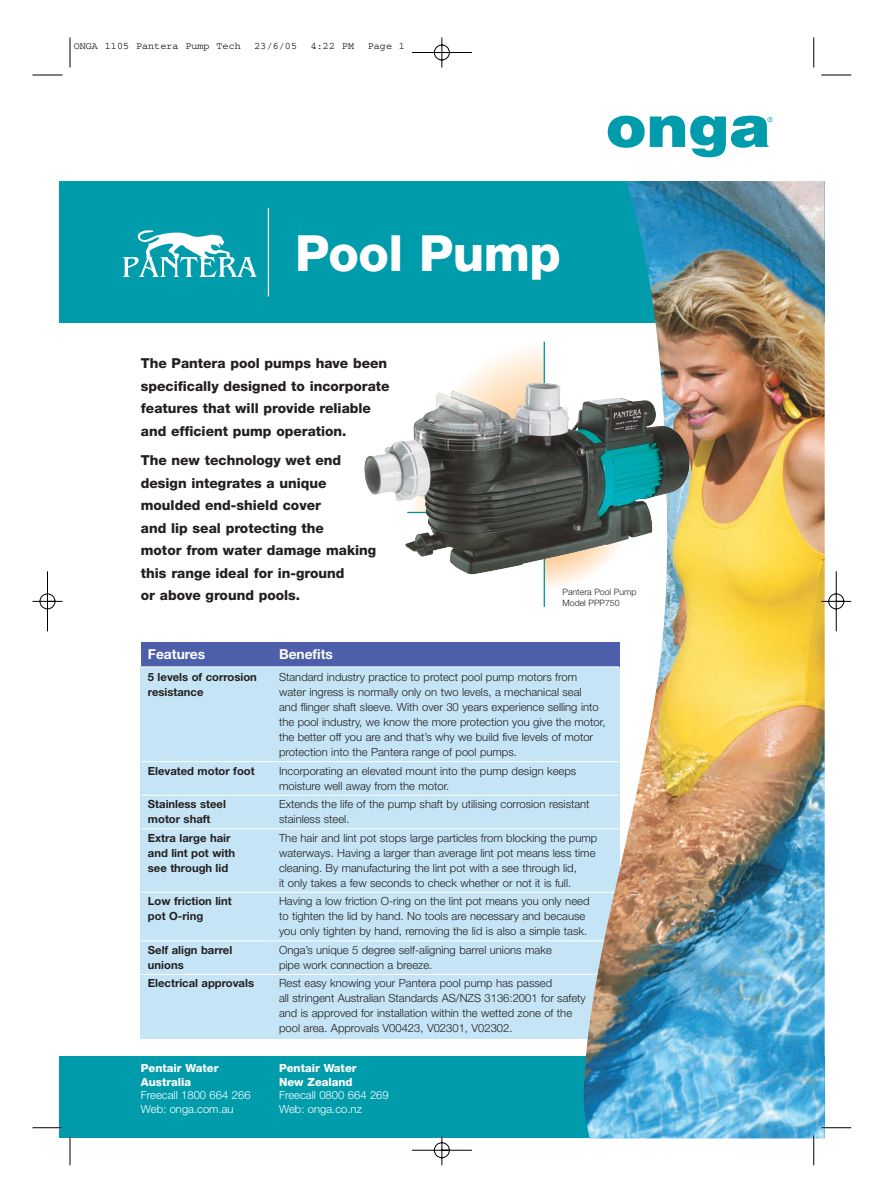
<style>
.page{position:relative;width:885px;height:1204px;background:#fff}
.page>*{position:absolute;margin:0;border:0;box-sizing:border-box;transform-origin:0 0}
.t1{font:800 50px "Helvetica Neue";letter-spacing:-.015em;color:#fff}
.t2{font:800 13.75px/22.5px "Helvetica Neue";color:#231f20}
.t3{font:700 13.75px "Helvetica Neue";color:#fff}
.t4{font:300 11.25px/15px "Helvetica Neue";color:#231f20}
.t5{font:700 11.25px/15px "Helvetica Neue";color:#231f20}
.t6{font:300 11.25px "Helvetica Neue";color:#fff}
.t7{font:800 11.25px "Helvetica Neue";color:#fff}
.t8{font:10px "Courier";letter-spacing:.01em;color:#000}
.t9{font:300 8.75px/11.2px "Helvetica Neue";color:#231f20}
</style>
<div class="page">
<img style="left:32px;top:37px;width:820px;height:1128px">
<p class="t8" style="left:74px;top:42px;width:169px">ONGA 1105 Pantera Pump Tech</p>
<p class="t8" style="left:255px;top:42px;width:44px">23/6/05</p>
<p class="t8" style="left:311px;top:42px;width:45px">4:22 PM</p>
<p class="t8" style="left:368px;top:42px;width:39px">Page 1</p>
<h1 class="t1" style="left:295px;top:235px;width:267px">Pool Pump</h1>
<p class="t2" style="left:141px;top:353px;width:250px">The Pantera pool pumps have been specifically designed to incorporate features that will provide reliable and efficient pump operation.</p>
<p class="t2" style="left:141px;top:450px;width:237px">The new technology wet end design integrates a unique moulded end-shield cover<br>and lip seal protecting the<br>motor from water damage making this range ideal for in-ground<br>or above ground pools.</p>
<p class="t3" style="left:148px;top:649px;width:59px">Features</p>
<p class="t3" style="left:279px;top:649px;width:55px">Benefits</p>
<p class="t9" style="left:563px;top:587px;width:75px">Pantera Pool Pump<br>Model PPP750</p>
<p class="t5" style="left:148px;top:670px;width:111px">5 levels of corrosion resistance</p>
<p class="t5" style="left:148px;top:764px;width:108px">Elevated motor foot</p>
<p class="t5" style="left:148px;top:798px;width:79px">Stainless steel motor shaft</p>
<p class="t5" style="left:148px;top:831px;width:89px">Extra large hair and lint pot with see through lid</p>
<p class="t5" style="left:148px;top:895px;width:85px">Low friction lint pot O-ring</p>
<p class="t5" style="left:148px;top:943px;width:86px">Self align barrel unions</p>
<p class="t5" style="left:148px;top:977px;width:108px">Electrical approvals</p>
<p class="t4" style="left:279px;top:670px;width:328px">Standard industry practice to protect pool pump motors from water ingress is normally only on two levels, a mechanical seal<br>and flinger shaft sleeve. With over 30 years experience selling into the pool industry, we know the more protection you give the motor, the better off you are and that’s why we build five levels of motor protection into the Pantera range of pool pumps.</p>
<p class="t4" style="left:279px;top:764px;width:299px">Incorporating an elevated mount into the pump design keeps moisture well away from the motor.</p>
<p class="t4" style="left:279px;top:798px;width:312px">Extends the life of the pump shaft by utilising corrosion resistant stainless steel.</p>
<p class="t4" style="left:279px;top:831px;width:320px">The hair and lint pot stops large particles from blocking the pump waterways. Having a larger than average lint pot means less time cleaning. By manufacturing the lint pot with a see through lid,<br>it only takes a few seconds to check whether or not it is full.</p>
<p class="t4" style="left:279px;top:895px;width:312px">Having a low friction O-ring on the lint pot means you only need to tighten the lid by hand. No tools are necessary and because you only tighten by hand, removing the lid is also a simple task.</p>
<p class="t4" style="left:279px;top:943px;width:274px">Onga’s unique 5 degree self-aligning barrel unions make pipe work connection a breeze.</p>
<p class="t4" style="left:279px;top:977px;width:308px">Rest easy knowing your Pantera pool pump has passed<br>all stringent Australian Standards AS/NZS 3136:2001 for safety and is approved for installation within the wetted zone of the pool area. Approvals V00423, V02301, V02302.</p>
<p class="t7" style="left:141px;top:1064px;width:79px">Pentair Water</p>
<p class="t7" style="left:279px;top:1064px;width:79px">Pentair Water</p>
<p class="t7" style="left:141px;top:1077px;width:52px">Australia</p>
<p class="t7" style="left:279px;top:1077px;width:75px">New Zealand</p>
<p class="t6" style="left:141px;top:1091px;width:111px">Freecall 1800 664 266</p>
<p class="t6" style="left:279px;top:1091px;width:111px">Freecall 0800 664 269</p>
<p class="t6" style="left:141px;top:1105px;width:94px">Web: onga.com.au</p>
<p class="t6" style="left:279px;top:1105px;width:84px">Web: onga.co.nz</p>
</div>
